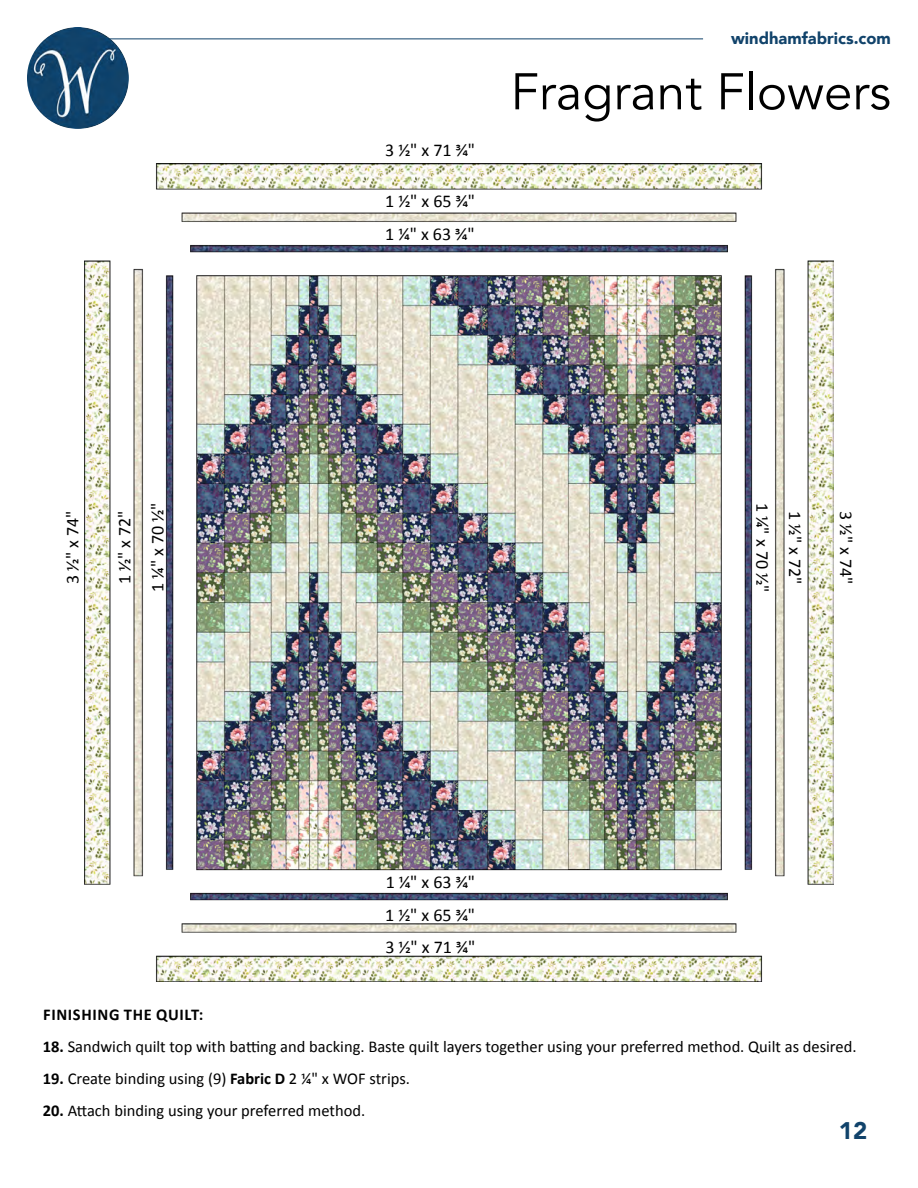
<style>
.page{position:relative;width:918px;height:1188px;background:#fff}
.page>*{position:absolute;margin:0;border:0;box-sizing:border-box;transform-origin:0 0}
.t1{font:51px "Avenir";color:#000}
.t2{font:900 24px "Avenir";color:#11436b}
.t3{font:18px/32.2px "Calibri";color:#000;text-align:justify}
.t4{font:16.5px "Calibri";color:#000}
.t5{font:900 16.5px "Avenir";color:#11436b}
.t6{font:700 16.5px "Calibri";letter-spacing:.04em;color:#000}
.s1{font-weight:700}
</style>
<div class="page">
<img style="left:27px;top:27px;width:102px;height:102px;border-radius:51px">
<hr style="left:109px;top:39px;width:594px;height:1px;background:#11436b">
<img style="left:85px;top:163px;width:748px;height:819px">
<p class="t5" style="left:731px;top:24px;width:161px">windhamfabrics.com</p>
<p class="t3" style="left:385px;top:133px;width:91px">3 1/2" x 71 3/4"</p>
<p class="t3" style="left:385px;top:184px;width:91px">1 1/2" x 65 3/4"</p>
<p class="t3" style="left:385px;top:218px;width:91px">1 1/4" x 63 3/4"</p>
<h1 class="t1" style="left:511px;top:61px;width:382px">Fragrant Flowers</h1>
<p class="t3" style="left:141px;top:592px;width:91px;rotate:-90deg">1 1/4" x 70 1/2"</p>
<p class="t3" style="left:779px;top:503px;width:91px;rotate:90deg">1 1/4" x 70 1/2"</p>
<p class="t3" style="left:56px;top:584px;width:75px;rotate:-90deg">3 1/2" x 74"</p>
<p class="t3" style="left:863px;top:511px;width:75px;rotate:90deg">3 1/2" x 74"</p>
<p class="t3" style="left:108px;top:584px;width:75px;rotate:-90deg">1 1/2" x 72"</p>
<p class="t3" style="left:812px;top:511px;width:75px;rotate:90deg">1 1/2" x 72"</p>
<p class="t3" style="left:385px;top:866px;width:92px">1 1/4" x 63 3/4" 1 1/2" x 65 3/4" 3 1/2" x 71 3/4"</p>
<p class="t6" style="left:43px;top:1003px;width:162px">FINISHING THE QUILT:</p>
<p class="t4" style="left:43px;top:1035px;width:815px"><span class="s1">18.</span> Sandwich quilt top with batting and backing. Baste quilt layers together using your preferred method. Quilt as desired.</p>
<p class="t4" style="left:43px;top:1067px;width:369px"><span class="s1">19.</span> Create binding using (9) <span class="s1">Fabric D</span> 2 ¼" x WOF strips.</p>
<p class="t4" style="left:43px;top:1099px;width:324px"><span class="s1">20.</span> Attach binding using your preferred method.</p>
<h2 class="t2" style="left:839px;top:1110px;width:30px">12</h2>
</div>
